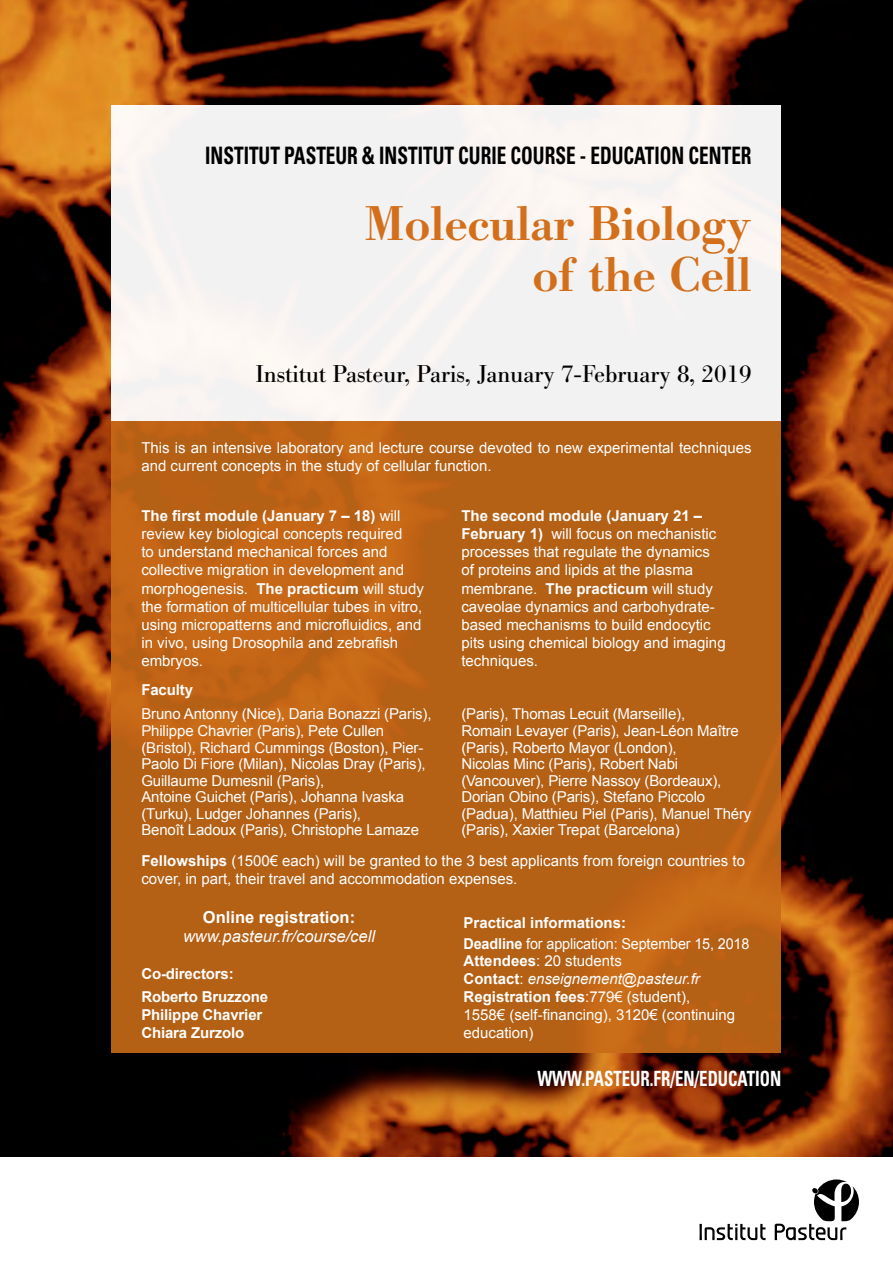
<style>
.page{position:relative;width:893px;height:1263px;background:#fff}
.page>*{position:absolute;margin:0;border:0;box-sizing:border-box;transform-origin:0 0}
.t1{font:500 48px/51px "Bodoni BE";color:#d36f1b;text-align:right}
.t2{font:700 condensed 24px "Univers LT";color:#000;scale:.8 1}
.t3{font:24px "Bodoni BE";color:#000}
.t4{font:700 condensed 21px "Univers LT";color:#fff;scale:.8 1}
.t5{font:italic 16.5px "Arial";color:#fff}
.t6{font:700 16.5px "Arial";color:#fff}
.t7{font:15px/18px "Arial";color:#fff}
.t8{font:700 15px/18px "Arial";letter-spacing:-.01em;color:#fff}
.t9{font:15px "Arial";color:#fff;scale:.96 1}
.t10{font:italic 15px "Arial";color:#fff}
.s1{font-weight:700}
.s2{font-weight:700;font-style:normal}
.s3{font-style:normal}
</style>
<div class="page">
<img style="left:0;top:0;width:893px;height:1157px">
<svg style="left:699px;top:1179px;width:160px;height:61px"></svg>
<div style="left:112px;top:105px;width:669px;height:316px;background:#f2f2f2"></div>
<svg style="left:112px;top:421px;width:669px;height:631px;fill:#b46015"></svg>
<p class="t2" style="left:205px;top:140px;width:684px">INSTITUT PASTEUR &amp; INSTITUT CURIE COURSE - EDUCATION CENTER</p>
<p class="t1" style="left:364px;top:200px;width:389px">Molecular Biology of the Cell</p>
<p class="t3" style="left:255px;top:360px;width:498px">Institut Pasteur, Paris, January 7-February 8, 2019</p>
<p class="t7" style="left:141px;top:439px;width:612px">This is an intensive laboratory and lecture course devoted to new experimental techniques and current concepts in the study of cellular function.</p>
<p class="t7" style="left:141px;top:507px;width:284px"><span class="s1">The first module (January 7 – 18)</span> will review key biological concepts required<br>to understand mechanical forces and collective migration in development and morphogenesis. <span class="s1">The practicum</span> will study the formation of multicellular tubes in vitro, using micropatterns and microfluidics, and in vivo, using Drosophila and zebrafish embryos.</p>
<p class="t7" style="left:461px;top:507px;width:266px"><span class="s1">The second module (January 21 – February 1)</span> will focus on mechanistic processes that regulate the dynamics of proteins and lipids at the plasma membrane. <span class="s1">The practicum</span> will study caveolae dynamics and carbohydrate&shy;based mechanisms to build endocytic pits using chemical biology and imaging techniques.</p>
<p class="t8" style="left:141px;top:681px;width:53px">Faculty</p>
<p class="t7" style="left:141px;top:706px;width:292px;line-height:16.5px">Bruno Antonny (Nice), Daria Bonazzi (Paris), Philippe Chavrier (Paris), Pete Cullen (Bristol), Richard Cummings (Boston), Pier-Paolo Di Fiore (Milan), Nicolas Dray (Paris), Guillaume Dumesnil (Paris),<br>Antoine Guichet (Paris), Johanna Ivaska (Turku), Ludger Johannes (Paris),<br>Benoît Ladoux (Paris), Christophe Lamaze</p>
<p class="t7" style="left:461px;top:706px;width:292px;line-height:16.5px">(Paris), Thomas Lecuit (Marseille),<br>Romain Levayer (Paris), Jean-Léon Maître (Paris), Roberto Mayor (London),<br>Nicolas Minc (Paris), Robert Nabi (Vancouver), Pierre Nassoy (Bordeaux), Dorian Obino (Paris), Stefano Piccolo (Padua), Matthieu Piel (Paris), Manuel Théry (Paris), Xaxier Trepat (Barcelona)</p>
<p class="t7" style="left:141px;top:851px;width:605px"><span class="s1">Fellowships</span> (1500€ each) will be granted to the 3 best applicants from foreign countries to cover, in part, their travel and accommodation expenses.</p>
<p class="t6" style="left:203px;top:906px;width:154px">Online registration:</p>
<p class="t5" style="left:183px;top:926px;width:193px">www.pasteur.fr/course/cell</p>
<p class="t8" style="left:141px;top:966px;width:94px">Co-directors:</p>
<p class="t8" style="left:141px;top:988px;width:128px">Roberto Bruzzone<br>Philippe Chavrier<br>Chiara Zurzolo</p>
<p class="t8" style="left:463px;top:915px;width:164px">Practical informations:</p>
<p class="t9" style="left:463px;top:934px;width:299px"><span class="s1">Deadline</span> for application: September 15, 2018</p>
<p class="t7" style="left:463px;top:951px;width:160px"><span class="s1">Attendees</span>: 20 students</p>
<p class="t10" style="left:463px;top:969px;width:238px"><span class="s2">Contact</span><span class="s3">:</span> enseignement@pasteur.fr</p>
<p class="t7" style="left:463px;top:987px;width:273px"><span class="s1">Registration fees</span>:779€ (student),<br>1558€ (self-financing), 3120€ (continuing education)</p>
<p class="t4" style="left:537px;top:1066px;width:306px">WWW.PASTEUR.FR/EN/EDUCATION</p>
</div>
